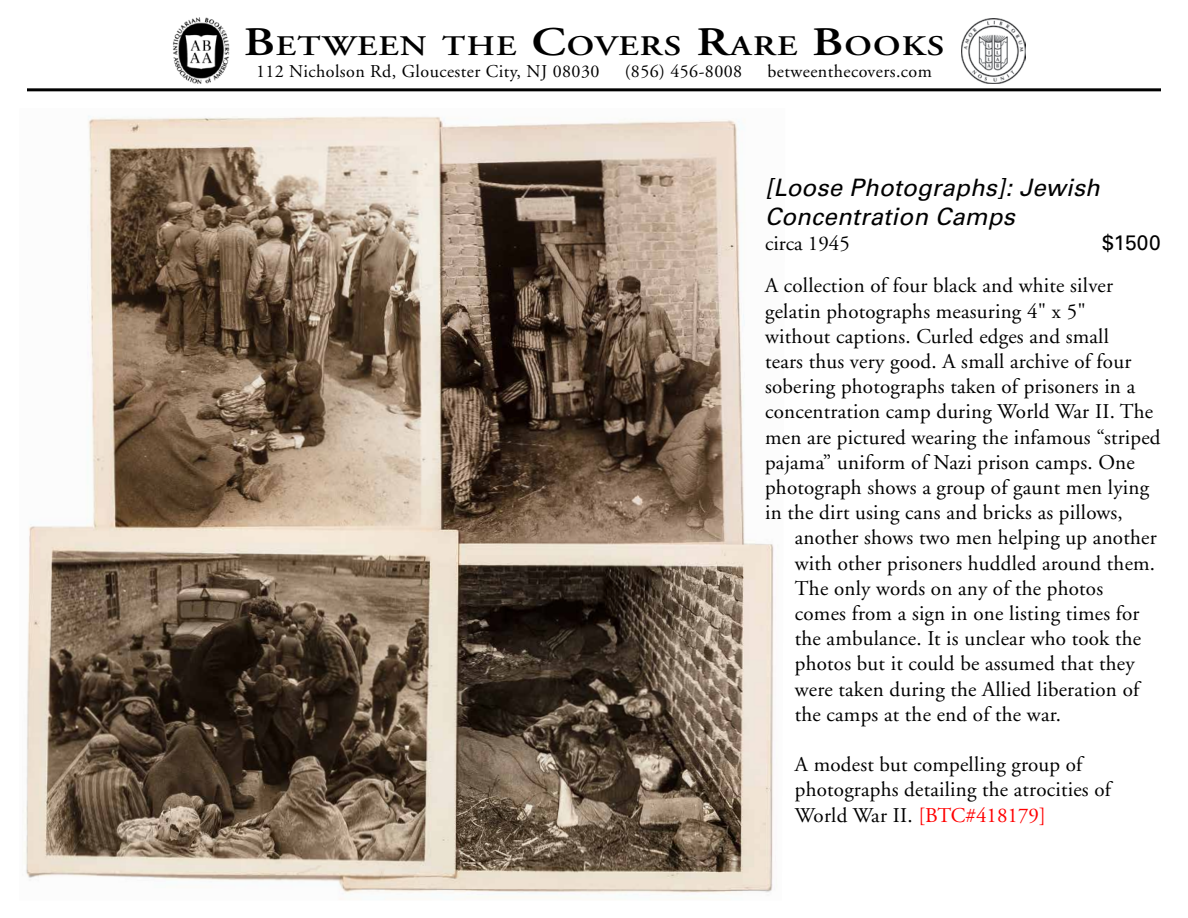
<style>
.page{position:relative;width:1188px;height:918px;background:#fff}
.page>*{position:absolute;margin:0;border:0;box-sizing:border-box;transform-origin:0 0}
.t1{font:600 28.35px "Adobe Garamond";letter-spacing:.035em;color:#000;scale:1.22 1}
.t2{font:italic 24px/28.8px "Univers";letter-spacing:.01em;color:#000}
.t3{font:21px/25.2px "Adobe Garamond";letter-spacing:.01em;color:#000}
.t4{font:21px "Univers";color:#000}
.t5{font:18px "Adobe Garamond";letter-spacing:.025em;color:#000}
.s1{font-size:40.5px}
.s2{color:#f00}
</style>
<div class="page">
<img style="left:962px;top:19px;width:64px;height:64px">
<hr style="left:27px;top:88px;width:1134px;height:3px;background:#000">
<img style="left:25px;top:116px;width:749px;height:780px">
<img style="left:173px;top:17px;width:57px;height:67px">
<h1 class="t1" style="left:244px;top:30px;width:576px"><span class="s1">B</span>ETWEEN THE <span class="s1">C</span>OVERS <span class="s1">R</span>ARE <span class="s1">B</span>OOKS</h1>
<p class="t5" style="left:256px;top:62px;width:345px">112 Nicholson Rd, Gloucester City, NJ 08030</p>
<p class="t5" style="left:625px;top:62px;width:119px">(856) 456-8008</p>
<p class="t5" style="left:768px;top:62px;width:166px">betweenthecovers.com</p>
<p class="t2" style="left:765px;top:173px;width:336px">[Loose Photographs]: Jewish<br>Concentration Camps</p>
<p class="t3" style="left:765px;top:231px;width:86px">circa 1945</p>
<p class="t4" style="left:1102px;top:230px;width:60px">$1500</p>
<p class="t3" style="left:765px;top:274px;width:397px">A collection of four black and white silver gelatin photographs measuring 4" x 5"<br>without captions. Curled edges and small<br>tears thus very good. A small archive of four sobering photographs taken of prisoners in a concentration camp during World War II. The men are pictured wearing the infamous “striped pajama” uniform of Nazi prison camps. One photograph shows a group of gaunt men lying in the dirt using cans and bricks as pillows,</p>
<p class="t3" style="left:795px;top:526px;width:363px">another shows two men helping up another with other prisoners huddled around them.<br>The only words on any of the photos comes from a sign in one listing times for the ambulance. It is unclear who took the photos but it could be assumed that they were taken during the Allied liberation of the camps at the end of the war.</p>
<p class="t3" style="left:795px;top:752px;width:318px">A modest but compelling group of photographs detailing the atrocities of<br>World War II. <span class="s2">[BTC#418179]</span></p>
</div>
